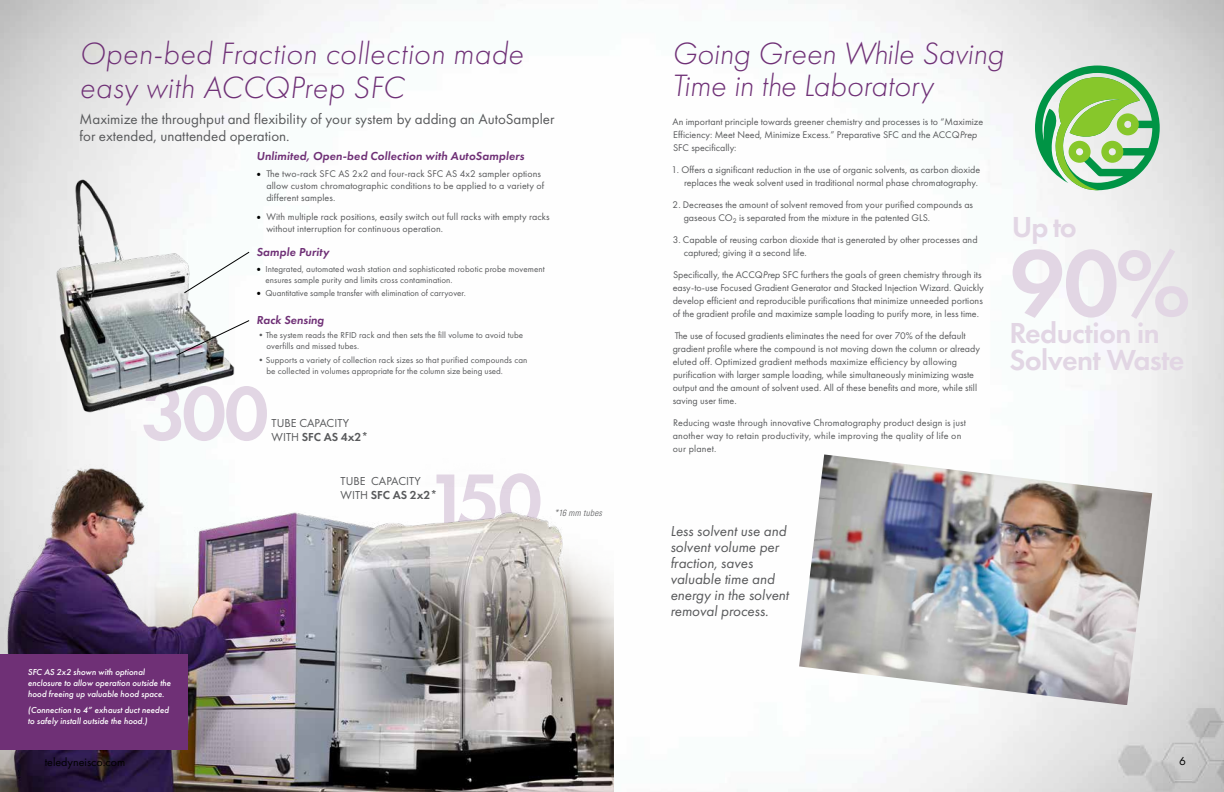
<style>
.page{position:relative;width:1224px;height:792px;background:#fff}
.page>*{position:absolute;margin:0;border:0;box-sizing:border-box;transform-origin:0 0}
.t1{font:600 98px "Futura PT";color:#e2d6e4}
.t2{font:600 79px "Futura PT";letter-spacing:-.05em;color:#e2d6e4}
.t3{font:italic 300 32px/32px "Futura PT";color:#6f3076}
.t4{font:600 30px/27px "Futura PT";letter-spacing:-.02em;color:#e2d6e4}
.t5{font:15px/17px "Futura PT";color:#58595b}
.t6{font:italic 15px/16px "Futura PT";color:#58595b}
.t7{font:italic 600 12px "Futura PT";letter-spacing:.01em;color:#6f3076}
.t8{font:12px/14px "Futura PT";color:#58595b}
.t9{font:12px "Futura PT";color:#000}
.t10{font:10px/13px "Futura PT";color:#58595b}
.t11{font:9px/11px "Futura PT";letter-spacing:.01em;color:#58595b}
.t12{font:italic 500 9px/11px "Futura PT";color:#fff}
.t13{font:italic 300 condensed 9px "Univers";letter-spacing:.03em;color:#58595b}
.s1{font-family:"Minion Pro";font-size:12px;color:#000}
.s2{font-weight:600}
.s3{font-style:italic}
</style>
<div class="page">
<img style="left:0;top:0;width:1224px;height:792px">
<svg style="left:1035px;top:66px;width:125px;height:124px"></svg>
<img style="left:0;top:430px;width:613px;height:362px">
<img style="left:52px;top:178px;width:193px;height:238px">
<svg style="left:184px;top:251px;width:66px;height:42px"></svg>
<svg style="left:176px;top:320px;width:74px;height:36px"></svg>
<div style="left:0;top:654px;width:188px;height:96px;background:#6f3076"></div>
<img style="left:799px;top:454px;width:353px;height:251px">
<h3 class="t3" style="left:80px;top:37px;width:446px;line-height:34px">Open-bed Fraction collection made easy with ACCQPrep SFC</h3>
<h3 class="t5" style="left:80px;top:111px;width:476px">Maximize the throughput and flexibility of your system by adding an AutoSampler for extended, unattended operation.</h3>
<p class="t7" style="left:256px;top:148px;width:269px">Unlimited, Open-bed Collection with AutoSamplers</p>
<p class="t10" style="left:266px;top:167px;width:279px;line-height:12px;text-indent:-10px"><span class="s1">•</span> The two-rack SFC AS 2x2 and four-rack SFC AS 4x2 sampler options allow custom chromatographic conditions to be applied to a variety of different samples.</p>
<p class="t10" style="left:266px;top:210px;width:285px;line-height:12px;text-indent:-10px"><span class="s1">•</span> With multiple rack positions, easily switch out full racks with empty racks without interruption for continuous operation.</p>
<p class="t7" style="left:256px;top:244px;width:74px">Sample Purity</p>
<p class="t11" style="left:265px;top:263px;width:281px;text-indent:-9px"><span class="s1">•</span> Integrated, automated wash station and sophisticated robotic probe movement ensures sample purity and limits cross contamination.</p>
<p class="t11" style="left:256px;top:288px;width:211px"><span class="s1">•</span> Quantitative sample transfer with elimination of carryover.</p>
<p class="t7" style="left:256px;top:313px;width:69px">Rack Sensing</p>
<p class="t11" style="left:266px;top:330px;width:258px;text-indent:-10px">•The system reads the RFID rack and then sets the fill volume to avoid tube overfills and missed tubes.</p>
<p class="t11" style="left:266px;top:354px;width:263px;text-indent:-10px">•Supports a variety of collection rack sizes so that purified compounds can be collected in volumes appropriate for the column size being used.</p>
<h2 class="t2" style="left:142px;top:364px;width:129px">300</h2>
<p class="t8" style="left:272px;top:416px;width:98px">TUBE CAPACITY<br>WITH <span class="s2">SFC AS 4x2*</span></p>
<h2 class="t2" style="left:426px;top:451px;width:118px">150</h2>
<p class="t8" style="left:341px;top:474px;width:98px">TUBE CAPACITY<br>WITH <span class="s2">SFC AS 2x2*</span></p>
<p class="t13" style="left:554px;top:508px;width:49px">*16 mm tubes</p>
<p class="t12" style="left:28px;top:667px;width:145px">SFC AS 2x2 shown with optional enclosure to allow operation outside the hood freeing up valuable hood space.</p>
<p class="t12" style="left:28px;top:704px;width:143px">(Connection to 4” exhaust duct needed to safely install outside the hood.)</p>
<h3 class="t3" style="left:672px;top:38px;width:333px">Going Green While Saving<br>Time in the Laboratory</h3>
<p class="t10" style="left:672px;top:116px;width:312px">An important principle towards greener chemistry and processes is to “Maximize<br>Efficiency: Meet Need, Minimize Excess.” Preparative SFC and the ACCQ<span class="s3">Prep<br></span>SFC specifically:</p>
<p class="t10" style="left:672px;top:164px;width:310px;text-align:right">1. Offers a significant reduction in the use of organic solvents, as carbon dioxide replaces the weak solvent used in traditional normal phase chromatography.</p>
<p class="t10" style="left:684px;top:199px;width:291px;text-indent:-11px">2. Decreases the amount of solvent removed from your purified compounds as gaseous CO<sub>2</sub> is separated from the mixture in the patented GLS.</p>
<p class="t10" style="left:684px;top:234px;width:295px;text-indent:-11px">3. Capable of reusing carbon dioxide that is generated by other processes and captured; giving it a second life.</p>
<p class="t10" style="left:673px;top:269px;width:313px">Specifically, the ACCQ<span class="s3">Prep</span> SFC furthers the goals of green chemistry through its easy-to-use Focused Gradient Generator and Stacked Injection Wizard. Quickly develop efficient and reproducible purifications that minimize unneeded portions of the gradient profile and maximize sample loading to purify more, in less time.</p>
<p class="t10" style="left:673px;top:330px;width:309px">The use of focused gradients eliminates the need for over 70% of the default gradient profile where the compound is not moving down the column or already eluted off. Optimized gradient methods maximize efficiency by allowing purification with larger sample loading, while simultaneously minimizing waste output and the amount of solvent used. All of these benefits and more, while still saving user time.</p>
<p class="t10" style="left:673px;top:417px;width:295px">Reducing waste through innovative Chromatography product design is just another way to retain productivity, while improving the quality of life on our planet.</p>
<h3 class="t4" style="left:1012px;top:213px;width:67px">Up to</h3>
<h1 class="t1" style="left:1009px;top:222px;width:183px">90%</h1>
<h3 class="t4" style="left:1009px;top:319px;width:177px">Reduction in<br>Solvent Waste</h3>
<h3 class="t6" style="left:670px;top:523px;width:120px">Less solvent use and solvent volume per fraction, saves valuable time and energy in the solvent removal process.</h3>
<p class="t9" style="left:45px;top:755px;width:82px">teledyneisco.com</p>
<p class="t9" style="left:1179px;top:754px;width:8px">6</p>
</div>
